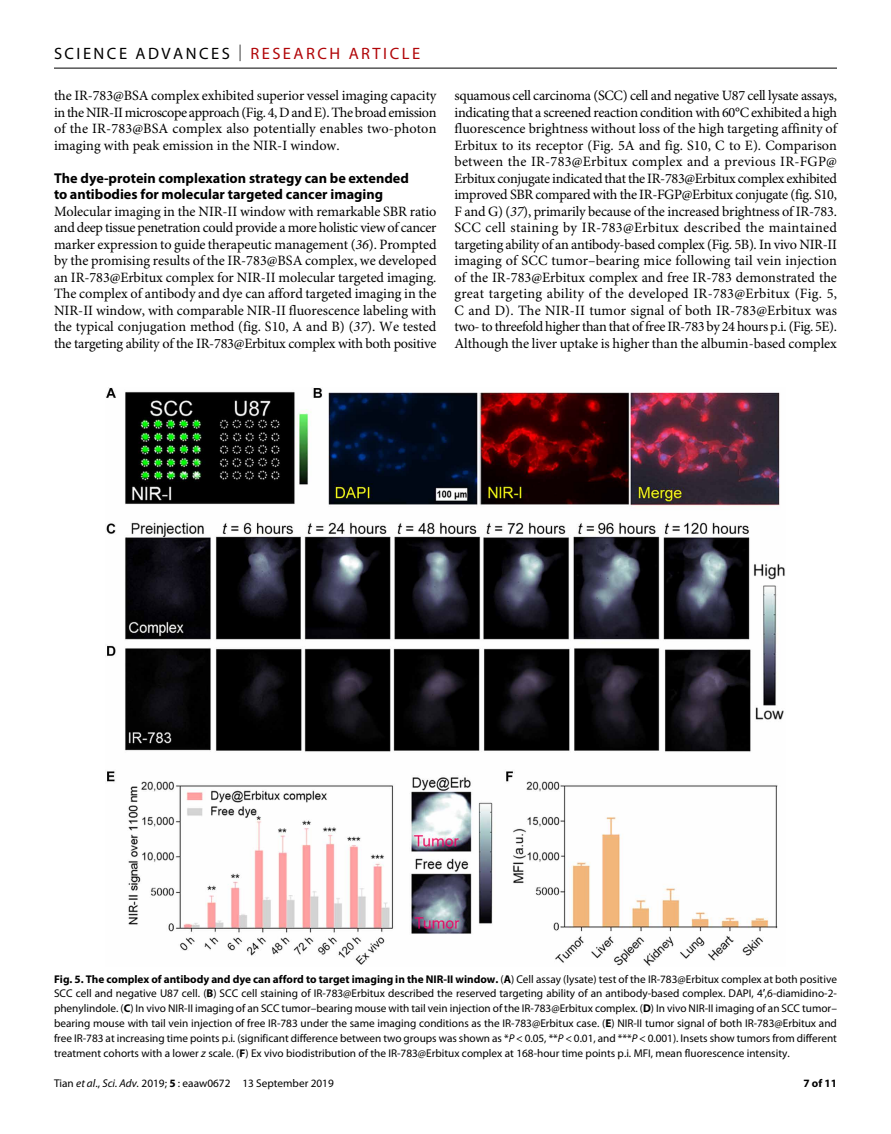
<style>
.page{position:relative;width:891px;height:1134px;background:#fff}
.page>*{position:absolute;margin:0;border:0;box-sizing:border-box;transform-origin:0 0}
.t1{font:16.5px "Myriad Pro";letter-spacing:.15em;color:#000}
.t2{font:14.25px/16.5px "Minion Pro";letter-spacing:-.005em;color:#000;text-align:justify}
.t3{font:700 14.25px/16.5px "Myriad Pro";color:#000}
.t4{font:11.25px/15px "Myriad Pro";color:#000;text-align:justify}
.t5{font:700 11.25px "Myriad Pro";color:#000}
.s1{font-weight:300}
.s2{color:#b10508}
.s3{font-style:italic}
.s4{font-weight:700}
</style>
<div class="page">
<hr style="left:54px;top:68px;width:783px;height:1px;background:#000">
<img style="left:105px;top:387px;width:680px;height:579px">
<p class="t1" style="left:54px;top:40px;width:368px">SCIENCE ADVANCES <span class="s1">|</span> <span class="s2">RESEARCH ARTICLE</span></p>
<p class="t2" style="left:54px;top:89px;width:384px">the IR-783@BSA complex exhibited superior vessel imaging capacity in the NIR-II microscope approach (Fig. 4, D and E). The broad emission of the IR-783@BSA complex also potentially enables two-photon imaging with peak emission in the NIR-I window.</p>
<p class="t3" style="left:54px;top:168px;width:356px">The dye-protein complexation strategy can be extended to antibodies for molecular targeted cancer imaging</p>
<p class="t2" style="left:54px;top:204px;width:384px">Molecular imaging in the NIR-II window with remarkable SBR ratio and deep tissue penetration could provide a more holistic view of cancer marker expression to guide therapeutic management (<span class="s3">36</span>). Prompted by the promising results of the IR-783@BSA complex, we developed an IR-783@Erbitux complex for NIR-II molecular targeted imaging.<br>The complex of antibody and dye can afford targeted imaging in the NIR-II window, with comparable NIR-II fluorescence labeling with the typical conjugation method (fig. S10, A and B) (<span class="s3">37</span>). We tested the targeting ability of the IR-783@Erbitux complex with both positive</p>
<p class="t2" style="left:455px;top:89px;width:384px">squamous cell carcinoma (SCC) cell and negative U87 cell lysate assays, indicating that a screened reaction condition with 60°C exhibited a high fluorescence brightness without loss of the high targeting affinity of Erbitux to its receptor (Fig. 5A and fig. S10, C to E). Comparison between the IR-783@Erbitux complex and a previous IR-FGP@ Erbitux conjugate indicated that the IR-783@Erbitux complex exhibited improved SBR compared with the IR-FGP@Erbitux conjugate (fig. S10, F and G) (<span class="s3">37</span>), primarily because of the increased brightness of IR-783.<br>SCC cell staining by IR-783@Erbitux described the maintained targeting ability of an antibody-based complex (Fig. 5B). In vivo NIR-II imaging of SCC tumor–bearing mice following tail vein injection of the IR-783@Erbitux complex and free IR-783 demonstrated the great targeting ability of the developed IR-783@Erbitux (Fig. 5, C and D). The NIR-II tumor signal of both IR-783@Erbitux was two- to threefold higher than that of free IR-783 by 24 hours p.i. (Fig. 5E).<br>Although the liver uptake is higher than the albumin-based complex</p>
<p class="t4" style="left:54px;top:971px;width:785px"><span class="s4">Fig. 5. The complex of antibody and dye can afford to target imaging in the NIR-II window.</span> (<span class="s4">A</span>) Cell assay (lysate) test of the IR-783@Erbitux complex at both positive SCC cell and negative U87 cell. (<span class="s4">B</span>) SCC cell staining of IR-783@Erbitux described the reserved targeting ability of an antibody-based complex. DAPI, 4′,6-diamidino-2- phenylindole. (<span class="s4">C</span>) In vivo NIR-II imaging of an SCC tumor–bearing mouse with tail vein injection of the IR-783@Erbitux complex. (<span class="s4">D</span>) In vivo NIR-II imaging of an SCC tumor– bearing mouse with tail vein injection of free IR-783 under the same imaging conditions as the IR-783@Erbitux case. (<span class="s4">E</span>) NIR-II tumor signal of both IR-783@Erbitux and free IR-783 at increasing time points p.i. (significant difference between two groups was shown as *<span class="s3">P</span> &lt; 0.05, **<span class="s3">P</span> &lt; 0.01, and ***<span class="s3">P</span> &lt; 0.001). Insets show tumors from different treatment cohorts with a lower <span class="s3">z</span> scale. (<span class="s4">F</span>) Ex vivo biodistribution of the IR-783@Erbitux complex at 168-hour time points p.i. MFI, mean fluorescence intensity.</p>
<p class="t4" style="left:54px;top:1076px;width:281px">Tian <span class="s3">et al</span>., <span class="s3">Sci. Adv.</span> 2019; <span class="s4">5</span> : eaaw0672 13 September 2019</p>
<p class="t5" style="left:803px;top:1074px;width:35px">7 of 11</p>
</div>
